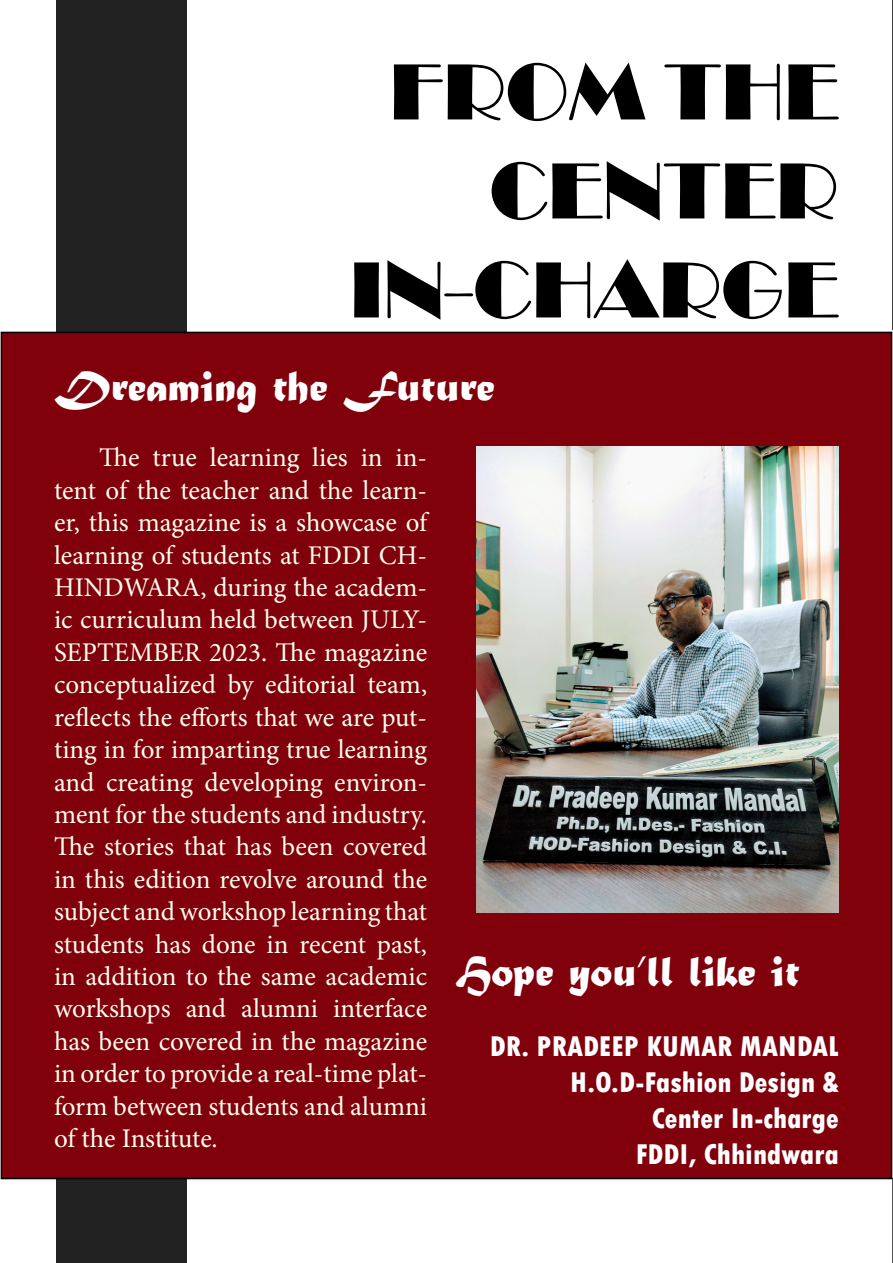
<style>
.page{position:relative;width:893px;height:1263px;background:#fff}
.page>*{position:absolute;margin:0;border:0;box-sizing:border-box;transform-origin:0 0}
.t1{font:82.5px/99px "Broadway";color:#000;text-align:right}
.t2{font:45px "Matura MT Script Capitals";color:#fff}
.t3{font:800 condensed 30px/36px "Tw Cen";color:#fff;text-align:right}
.t4{font:27px/32.4px "Minion Pro";letter-spacing:-.005em;color:#fffdee;text-align:justify}
</style>
<div class="page">
<svg style="left:892px;top:0;width:1px;height:330px"></svg>
<div style="left:56px;top:0;width:130px;height:1263px;background:#222"></div>
<div style="left:1px;top:332px;width:891px;height:846px;background:#80010c"></div>
<svg style="left:892px;top:1178px;width:1px;height:85px"></svg>
<img style="left:477px;top:447px;width:362px;height:465px">
<h1 class="t1" style="left:350px;top:42px;width:491px">FROM THE<br>CENTER<br>IN-CHARGE</h1>
<h2 class="t2" style="left:54px;top:359px;width:442px">Dreaming the Future</h2>
<p class="t4" style="left:54px;top:442px;width:375px;text-indent:45px">The true learning lies in in&shy;tent of the teacher and the learn&shy;er, this magazine is a showcase of learning of students at FDDI CH-HINDWARA, during the academ&shy;ic curriculum held between JULY-SEPTEMBER 2023. The magazine conceptualized by editorial team, reflects the efforts that we are put&shy;ting in for imparting true learning and creating developing environ&shy;ment for the students and industry.<br>The stories that has been covered in this edition revolve around the subject and workshop learning that students has done in recent past, in addition to the same academic workshops and alumni interface has been covered in the magazine in order to provide a real-time plat&shy;form between students and alumni of the Institute.</p>
<h2 class="t2" style="left:455px;top:944px;width:346px">Hope you’ll like it</h2>
<p class="t3" style="left:490px;top:1029px;width:351px">DR. PRADEEP KUMAR MANDAL<br>H.O.D-Fashion Design &amp;<br>Center In-charge<br>FDDI, Chhindwara</p>
</div>
